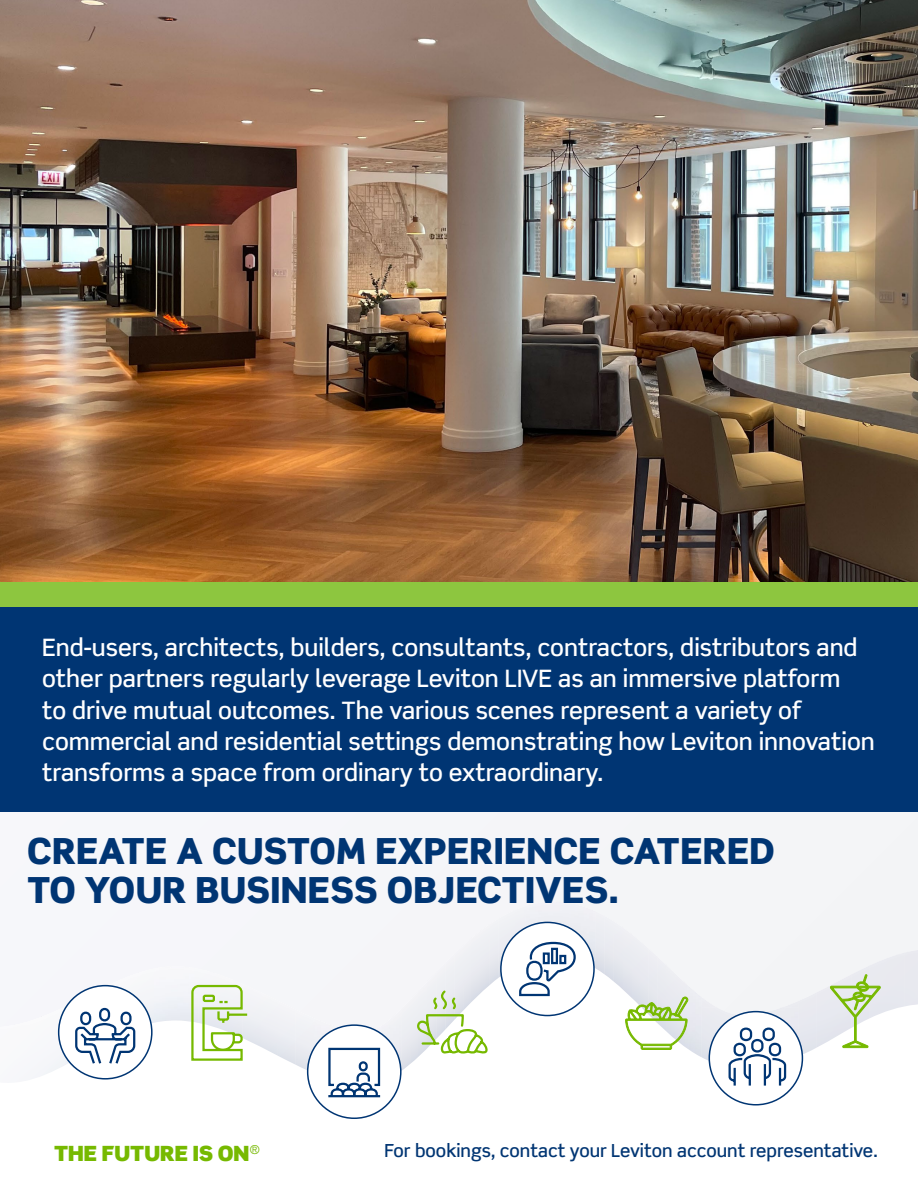
<style>
.page{position:relative;width:918px;height:1188px;background:#fff}
.page>*{position:absolute;margin:0;border:0;box-sizing:border-box;transform-origin:0 0}
.t1{font:900 36px/39px "Scene Std";letter-spacing:.01em;color:#003573}
.t2{font:500 24px/31.5px "Scene Std";color:#fff}
.t3{font:900 21px "Scene Std";color:#76b900}
.t4{font:500 18px "Scene Std";color:#003573}
</style>
<div class="page">
<div style="left:471px;top:812px;width:447px;height:144px;background:#f4f5f7"></div>
<img style="left:649px;top:948px;width:9px;height:8px">
<img style="left:640px;top:941px;width:9px;height:15px">
<img style="left:463px;top:938px;width:9px;height:18px">
<img style="left:631px;top:933px;width:9px;height:23px">
<img style="left:887px;top:954px;width:17px;height:2px">
<img style="left:472px;top:931px;width:9px;height:25px">
<img style="left:622px;top:927px;width:9px;height:29px">
<img style="left:904px;top:950px;width:14px;height:6px">
<img style="left:481px;top:924px;width:9px;height:32px">
<img style="left:614px;top:921px;width:8px;height:35px">
<img style="left:490px;top:918px;width:8px;height:38px">
<img style="left:605px;top:916px;width:9px;height:40px">
<img style="left:498px;top:910px;width:18px;height:46px">
<img style="left:596px;top:911px;width:9px;height:45px">
<img style="left:516px;top:906px;width:9px;height:28px">
<img style="left:578px;top:905px;width:18px;height:51px">
<img style="left:525px;top:902px;width:53px;height:31px">
<svg style="left:897px;top:953px;width:8px;height:2px"></svg>
<svg style="left:31px;top:956px;width:887px;height:163px"></svg>
<div style="left:59px;top:986px;width:93px;height:93px;background:#fff;border-radius:50%"></div>
<div style="left:58px;top:985px;width:95px;height:95px;border:2px solid #003573;border-radius:50%"></div>
<div style="left:308px;top:1025px;width:93px;height:93px;background:#fff;border-radius:50%"></div>
<div style="left:307px;top:1024px;width:95px;height:95px;border:2px solid #003573;border-radius:50%"></div>
<img style="left:0;top:0;width:918px;height:583px">
<div style="left:0;top:583px;width:918px;height:229px;background:#003573"></div>
<div style="left:0;top:583px;width:918px;height:24px;background:#8dc63f"></div>
<svg style="left:190px;top:984px;width:59px;height:78px"></svg>
<svg style="left:625px;top:996px;width:64px;height:54px"></svg>
<svg style="left:830px;top:974px;width:51px;height:74px"></svg>
<svg style="left:417px;top:988px;width:70px;height:69px"></svg>
<svg style="left:74px;top:1007px;width:62px;height:59px"></svg>
<div style="left:709px;top:1012px;width:93px;height:93px;background:#fff;border-radius:50%"></div>
<div style="left:709px;top:1011px;width:94px;height:95px;border:2px solid #003573;border-radius:50%"></div>
<svg style="left:728px;top:1027px;width:59px;height:59px"></svg>
<svg style="left:328px;top:1047px;width:53px;height:51px"></svg>
<div style="left:501px;top:922px;width:93px;height:94px;background:#fff;border-radius:50%"></div>
<div style="left:500px;top:922px;width:95px;height:94px;border:2px solid #003573;border-radius:50%"></div>
<svg style="left:519px;top:941px;width:57px;height:56px"></svg>
<p class="t2" style="left:42px;top:631px;width:834px">End-users, architects, builders, consultants, contractors, distributors and other partners regularly leverage Leviton LIVE as an immersive platform<br>to drive mutual outcomes. The various scenes represent a variety of commercial and residential settings demonstrating how Leviton innovation transforms a space from ordinary to extraordinary.</p>
<h1 class="t1" style="left:27px;top:831px;width:749px">CREATE A CUSTOM EXPERIENCE CATERED<br>TO YOUR BUSINESS OBJECTIVES.</h1>
<p class="t3" style="left:54px;top:1140px;width:208px">THE FUTURE IS ON<sup>®</sup></p>
<p class="t4" style="left:384px;top:1139px;width:495px">For bookings, contact your Leviton account representative.</p>
</div>
